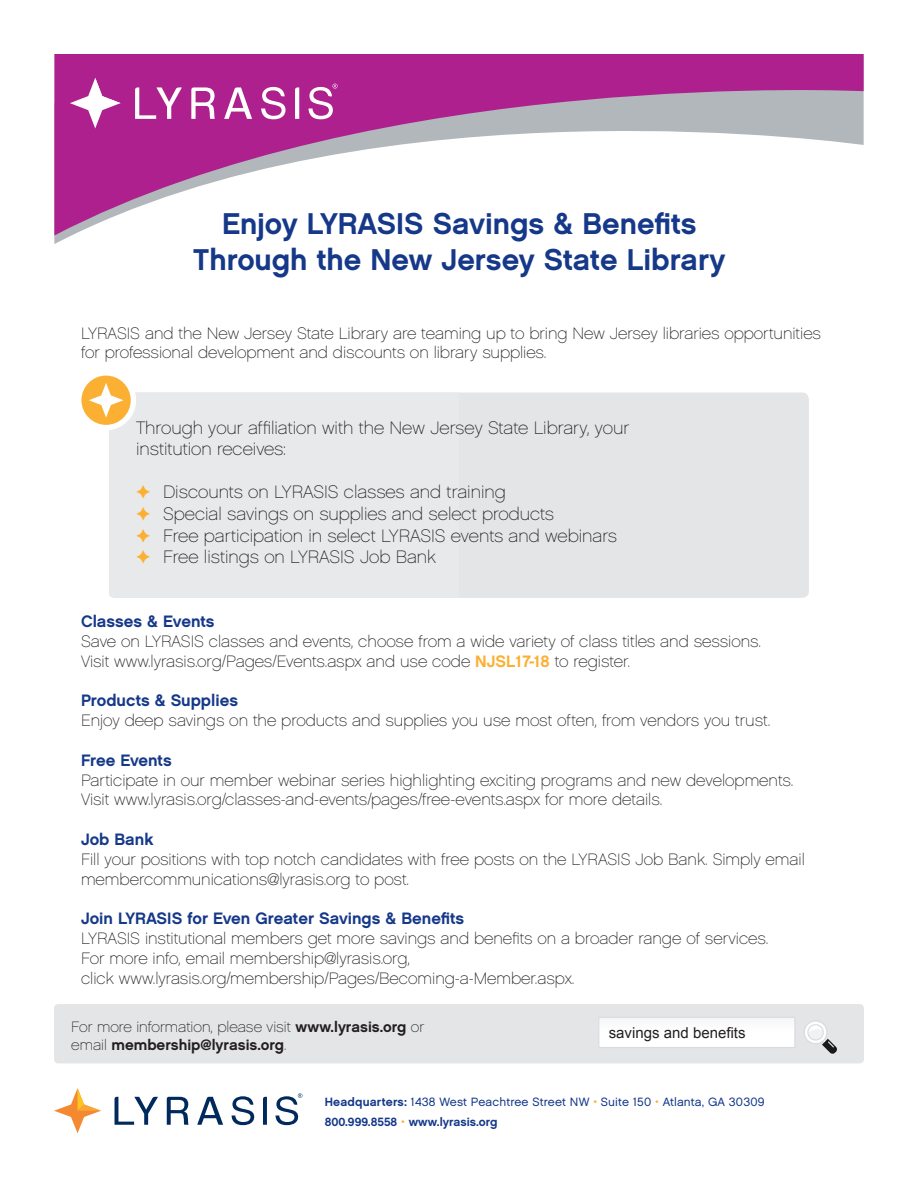
<style>
.page{position:relative;width:918px;height:1188px;background:#fff}
.page>*{position:absolute;margin:0;border:0;box-sizing:border-box;transform-origin:0 0}
.t1{font:30px "Chalet New York Nineteen Sixty";color:#153889}
.t2{font:18px "Chalet Paris Nineteen Sixty";color:#231f20}
.t3{font:16.5px/19.8px "Chalet Paris Nineteen Sixty";color:#231f20}
.t4{font:16.5px "Chalet New York Nineteen Sixty";color:#153889}
.t5{font:15px "Chalet Paris Nineteen Sixty";color:#231f20}
.t6{font:15px "Chalet New York Nineteen Sixty";color:#231f20}
.t7{font:15px "Arial";color:#231f20}
.t8{font:12px "Chalet London Nineteen Sixty";letter-spacing:.015em;color:#153889}
.t9{font:12px "Chalet New York Nineteen Sixty";color:#153889}
.s1{color:#fbb034}
.s2{font-family:"Chalet New York Nineteen Sixty";color:#fbb034}
.s3{font-family:"Chalet New York Nineteen Sixty"}
.s4{font-family:"Chalet Paris Nineteen Sixty"}
.s5{font-family:"Chalet London Nineteen Sixty";color:#fbb034}
</style>
<div class="page">
<div style="left:54px;top:1004px;width:810px;height:59px;background:#e4e5e7;border-radius:4px"></div>
<div style="left:599px;top:1017px;width:196px;height:31px;background:#fff"></div>
<hr style="left:599px;top:1019px;width:196px;height:2px;background:#f6f8f8">
<hr style="left:599px;top:1021px;width:196px;height:2px;background:#f9f9f9">
<hr style="left:599px;top:1023px;width:196px;height:2px;background:#fafafa">
<hr style="left:599px;top:1025px;width:196px;height:2px;background:#fbfbfc">
<div style="left:598px;top:1017px;width:197px;height:31px;border:1px solid #d9dad9"></div>
<svg style="left:804px;top:1021px;width:33px;height:32px"></svg>
<div style="left:109px;top:393px;width:700px;height:205px;background:#e4e5e7;border-radius:7px"></div>
<div style="left:76px;top:370px;width:60px;height:60px;background:#fff;border-radius:50%"></div>
<div style="left:81px;top:376px;width:50px;height:49px;background:#fbb034;border-radius:50%"></div>
<svg style="left:54px;top:54px;width:810px;height:182px"></svg>
<svg style="left:70px;top:78px;width:51px;height:50px"></svg>
<svg style="left:135px;top:87px;width:47px;height:32px"></svg>
<svg style="left:191px;top:87px;width:24px;height:32px"></svg>
<svg style="left:224px;top:87px;width:28px;height:32px"></svg>
<svg style="left:261px;top:87px;width:25px;height:32px"></svg>
<svg style="left:295px;top:87px;width:4px;height:32px"></svg>
<svg style="left:308px;top:84px;width:30px;height:35px"></svg>
<svg style="left:89px;top:383px;width:34px;height:35px"></svg>
<svg style="left:54px;top:1088px;width:47px;height:45px"></svg>
<svg style="left:115px;top:1097px;width:43px;height:28px"></svg>
<svg style="left:167px;top:1097px;width:22px;height:28px"></svg>
<svg style="left:197px;top:1097px;width:26px;height:28px"></svg>
<svg style="left:232px;top:1096px;width:22px;height:29px"></svg>
<svg style="left:263px;top:1097px;width:4px;height:28px"></svg>
<svg style="left:276px;top:1093px;width:26px;height:32px"></svg>
<p class="t1" style="left:222px;top:205px;width:476px">Enjoy LYRASIS Savings &amp; Benefits</p>
<p class="t1" style="left:193px;top:241px;width:534px">Through the New Jersey State Library</p>
<p class="t3" style="left:81px;top:323px;width:741px">LYRASIS and the New Jersey State Library are teaming up to bring New Jersey libraries opportunities for professional development and discounts on library supplies.</p>
<p class="t2" style="left:136px;top:417px;width:495px">Through your affiliation with the New Jersey State Library, your</p>
<p class="t2" style="left:136px;top:439px;width:151px">institution receives:</p>
<p class="t2" style="left:136px;top:482px;width:371px"><span class="s1">✦</span> Discounts on LYRASIS classes and training</p>
<p class="t2" style="left:136px;top:503px;width:419px"><span class="s1">✦</span> Special savings on supplies and select products</p>
<p class="t2" style="left:136px;top:525px;width:482px"><span class="s1">✦</span> Free participation in select LYRASIS events and webinars</p>
<p class="t2" style="left:136px;top:547px;width:302px"><span class="s1">✦</span> Free listings on LYRASIS Job Bank</p>
<p class="t4" style="left:81px;top:611px;width:135px">Classes &amp; Events</p>
<p class="t3" style="left:81px;top:632px;width:682px">Save on LYRASIS classes and events, choose from a wide variety of class titles and sessions.</p>
<p class="t3" style="left:81px;top:651px;width:551px">Visit www.lyrasis.org/Pages/Events.aspx and use code <span class="s2">NJSL17-18</span> to register.</p>
<p class="t4" style="left:81px;top:691px;width:159px">Products &amp; Supplies</p>
<p class="t3" style="left:81px;top:711px;width:691px">Enjoy deep savings on the products and supplies you use most often, from vendors you trust.</p>
<p class="t4" style="left:81px;top:750px;width:92px">Free Events</p>
<p class="t3" style="left:81px;top:770px;width:714px">Participate in our member webinar series highlighting exciting programs and new developments.</p>
<p class="t3" style="left:81px;top:790px;width:583px">Visit www.lyrasis.org/classes-and-events/pages/free-events.aspx for more details.</p>
<p class="t4" style="left:81px;top:829px;width:74px">Job Bank</p>
<p class="t3" style="left:81px;top:849px;width:725px">Fill your positions with top notch candidates with free posts on the LYRASIS Job Bank. Simply email membercommunications@lyrasis.org to post.</p>
<p class="t4" style="left:81px;top:908px;width:385px">Join LYRASIS for Even Greater Savings &amp; Benefits</p>
<p class="t3" style="left:81px;top:929px;width:689px">LYRASIS institutional members get more savings and benefits on a broader range of services.</p>
<p class="t3" style="left:81px;top:948px;width:331px">For more info, email membership@lyrasis.org,</p>
<p class="t3" style="left:81px;top:968px;width:495px">click www.lyrasis.org/membership/Pages/Becoming-a-Member.aspx.</p>
<p class="t5" style="left:71px;top:1018px;width:355px">For more information, please visit <span class="s3">www.lyrasis.org</span> or</p>
<p class="t6" style="left:71px;top:1036px;width:217px"><span class="s4">email</span> membership@lyrasis.org<span class="s4">.</span></p>
<p class="t7" style="left:609px;top:1023px;width:138px">savings and benefits</p>
<p class="t8" style="left:325px;top:1095px;width:441px"><span class="s3">Headquarters:</span> 1438 West Peachtree Street NW <span class="s1">•</span> Suite 150 <span class="s1">•</span> Atlanta, GA 30309</p>
<p class="t9" style="left:325px;top:1114px;width:174px">800.999.8558 <span class="s5">•</span> www.lyrasis.org</p>
</div>
